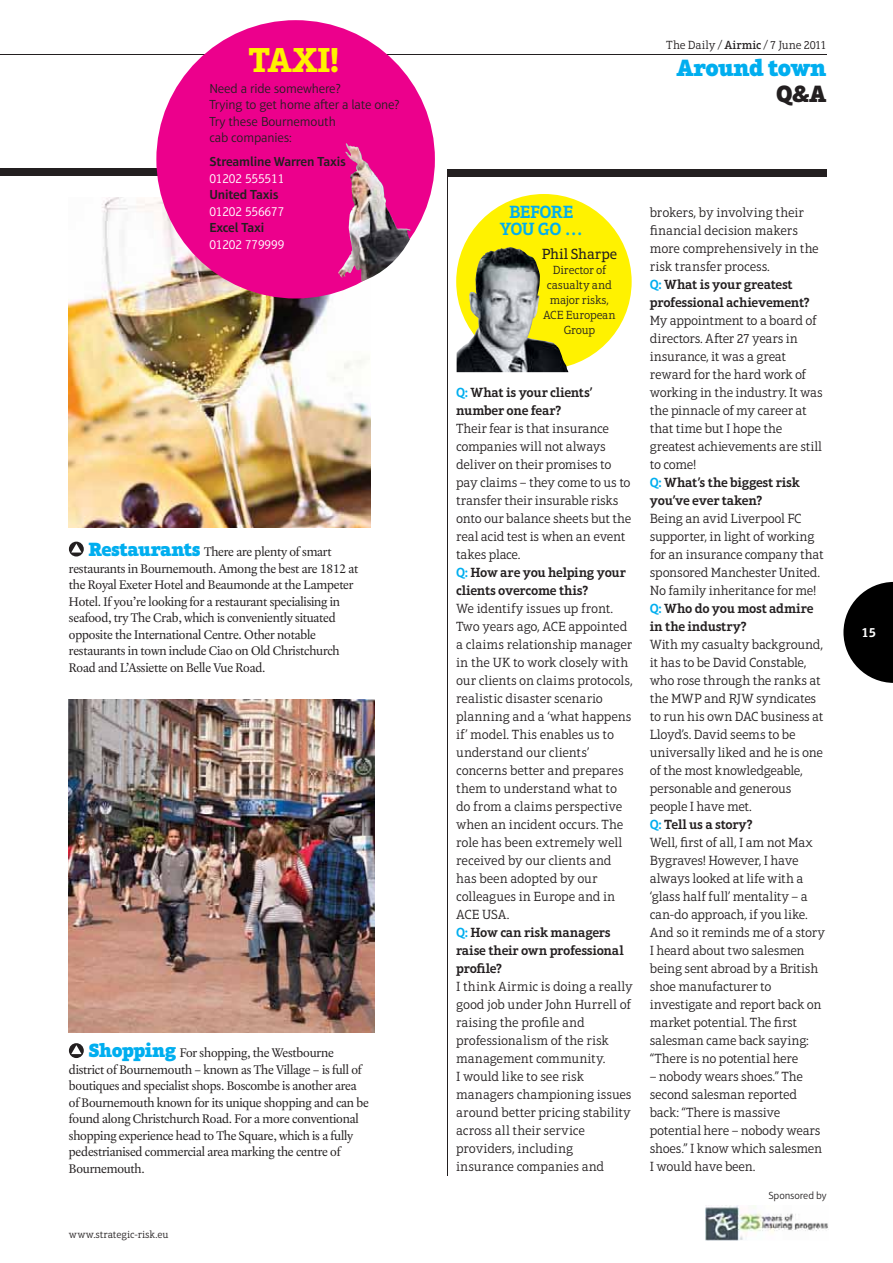
<style>
.page{position:relative;width:893px;height:1263px;background:#fff}
.page>*{position:absolute;margin:0;border:0;box-sizing:border-box;transform-origin:0 0}
.t1{font:700 35.25px "Aptifer Slab LT Pro";color:#fff200}
.t2{font:900 24px "Aptifer Slab LT Pro";letter-spacing:-.025em;color:#00aeef}
.t3{font:900 24px "Aptifer Slab LT Pro";color:#231f20}
.t4{font:600 18px/16.5px "Aptifer Slab LT Pro";letter-spacing:-.035em;color:#00aeef;text-align:center}
.t5{font:15px "Aptifer Slab LT Pro";letter-spacing:-.01em;color:#231f20}
.t6{font:300 13.5px/18px "Aptifer Slab LT Pro";letter-spacing:-.02em;color:#231f20}
.t7{font:600 13.5px/18px "Aptifer Slab LT Pro";letter-spacing:-.025em;color:#231f20}
.t8{font:600 13.5px "Aptifer Slab LT Pro";color:#fff}
.t9{font:13.35px/16.5px "Laurentian Std";letter-spacing:-.01em;color:#231f20}
.t10{font:300 13.35px/16.5px "Aptifer Sans LT Pro";letter-spacing:-.01em;color:#231f20}
.t11{font:600 13.35px "Aptifer Sans LT Pro";letter-spacing:-.01em;color:#231f20}
.t12{font:300 13.35px "Aptifer Sans LT Pro";letter-spacing:-.01em;color:#fff}
.t13{font:300 12px/15px "Aptifer Slab LT Pro";letter-spacing:-.015em;color:#231f20;text-align:center}
.t14{font:300 10.5px "Aptifer Slab LT Pro";letter-spacing:-.005em;color:#231f20}
.t15{font:300 10.5px "Aptifer Sans LT Pro";letter-spacing:-.015em;color:#231f20}
.s1{font-family:"Aptifer Slab LT Pro";font-weight:900;font-size:19.5px;color:#00aeef}
.s2{font-weight:500}
.s3{color:#00aeef}
.s4{font-weight:600;color:#00aeef}
.s5{font-weight:600}
</style>
<div class="page">
<hr style="left:1px;top:54px;width:825px;height:1px;background:#231f20">
<div style="left:1px;top:168px;width:373px;height:7px;background:#231f20"></div>
<img style="left:69px;top:197px;width:301px;height:330px">
<div style="left:156px;top:20px;width:279px;height:278px;background:#ec008c;border-radius:50%"></div>
<svg style="left:843px;top:582px;width:49px;height:101px"></svg>
<div style="left:456px;top:194px;width:175px;height:175px;background:#fff200;border-radius:50%"></div>
<div style="left:447px;top:169px;width:379px;height:7px;background:#231f20"></div>
<hr style="left:447px;top:169px;width:1px;height:1006px;background:#231f20">
<img style="left:69px;top:699px;width:305px;height:333px">
<svg style="left:69px;top:542px;width:15px;height:14px"></svg>
<svg style="left:71px;top:544px;width:10px;height:8px"></svg>
<svg style="left:69px;top:1043px;width:15px;height:15px"></svg>
<svg style="left:71px;top:1045px;width:10px;height:9px"></svg>
<img style="left:456px;top:247px;width:112px;height:125px">
<img style="left:338px;top:144px;width:73px;height:137px">
<img style="left:705px;top:1206px;width:123px;height:35px">
<h1 class="t1" style="left:248px;top:47px;width:93px">TAXI!</h1>
<p class="t10" style="left:209px;top:81px;width:192px">Need a ride somewhere?<br>Trying to get home a-er a late one?<br>Try these Bournemouth<br>cab companies:</p>
<p class="t11" style="left:209px;top:157px;width:138px">Streamline Warren Taxis</p>
<p class="t12" style="left:209px;top:173px;width:76px">01202 555511</p>
<p class="t11" style="left:209px;top:190px;width:71px">United Taxis</p>
<p class="t12" style="left:209px;top:206px;width:76px">01202 556677</p>
<p class="t11" style="left:209px;top:223px;width:56px">Excel Taxi</p>
<p class="t12" style="left:209px;top:239px;width:76px">01202 779999</p>
<p class="t9" style="left:69px;top:544px;width:291px;text-indent:20px"><span class="s1">Restaurants</span> There are plenty of smart restaurants in Bournemouth. Among the best are 1812 at the Royal Exeter Hotel and Beaumonde at the Lampeter Hotel. If you’re looking for a restaurant specialising in seafood, try The Crab, which is conveniently situated opposite the International Centre. Other notable restaurants in town include Ciao on Old Christchurch Road and L’Assiette on Belle Vue Road.</p>
<p class="t9" style="left:69px;top:1045px;width:301px;text-indent:19px"><span class="s1">Shopping</span> For shopping, the Westbourne district of Bournemouth – known as The Village – is full of boutiques and specialist shops. Boscombe is another area of Bournemouth known for its unique shopping and can be found along Christchurch Road. For a more conventional shopping experience head to The Square, which is a fully pedestrianised commercial area marking the centre of Bournemouth.</p>
<p class="t14" style="left:69px;top:1230px;width:101px">www.strategic-risk.eu</p>
<p class="t13" style="left:666px;top:39px;width:162px">The Daily / <span class="s2">Airmic</span> / 7 June 2011</p>
<h2 class="t2" style="left:676px;top:59px;width:151px">Around town</h2>
<h2 class="t3" style="left:775px;top:85px;width:52px">Q&amp;A</h2>
<h3 class="t4" style="left:499px;top:206px;width:85px">BEFORE<br>YOU GO …</h3>
<p class="t5" style="left:541px;top:248px;width:77px">Phil Sharpe</p>
<p class="t13" style="left:543px;top:264px;width:74px">Director of casualty and major risks,<br>ACE European<br>Group</p>
<p class="t7" style="left:456px;top:385px;width:138px"><span class="s3">Q:</span> What is your clients’ number one fear?</p>
<p class="t6" style="left:456px;top:421px;width:177px">Their fear is that insurance companies will not always deliver on their promises to pay claims – they come to us to transfer their insurable risks onto our balance sheets but the real acid test is when an event takes place.<br><span class="s4">Q:</span> <span class="s5">How are you helping your clients overcome this?</span></p>
<p class="t6" style="left:456px;top:601px;width:178px">We identify issues up front.<br>Two years ago, ACE appointed a claims relationship manager in the UK to work closely with our clients on claims protocols, realistic disaster scenario planning and a ‘what happens if’ model. This enables us to understand our clients’ concerns better and prepares them to understand what to do from a claims perspective when an incident occurs. The role has been extremely well received by our clients and has been adopted by our colleagues in Europe and in<br>ACE USA.<br><span class="s4">Q:</span> <span class="s5">How can risk managers raise their own professional profile?</span></p>
<p class="t6" style="left:456px;top:979px;width:178px">I think Airmic is doing a really good job under John Hurrell of raising the profile and professionalism of the risk management community.<br>I would like to see risk managers championing issues around better pricing stability across all their service providers, including insurance companies and</p>
<p class="t6" style="left:649px;top:205px;width:170px">brokers, by involving their financial decision makers more comprehensively in the risk transfer process.<br><span class="s4">Q:</span> <span class="s5">What is your greatest professional achievement?</span></p>
<p class="t6" style="left:649px;top:313px;width:174px">My appointment to a board of directors. A-er 27 years in insurance, it was a great reward for the hard work of working in the industry. It was the pinnacle of my career at that time but I hope the greatest achievements are still to come!<br><span class="s4">Q:</span> <span class="s5">What’s the biggest risk you’ve ever taken?</span></p>
<p class="t6" style="left:649px;top:511px;width:175px">Being an avid Liverpool FC supporter, in light of working for an insurance company that sponsored Manchester United.<br>No family inheritance for me!<br><span class="s4">Q:</span> <span class="s5">Who do you most admire in the industry?</span></p>
<p class="t6" style="left:649px;top:637px;width:176px">With my casualty background, it has to be David Constable, who rose through the ranks at the MWP and RJW syndicates to run his own DAC business at<br>Lloyd’s. David seems to be universally liked and he is one of the most knowledgeable, personable and generous people I have met.<br><span class="s4">Q:</span> <span class="s5">Tell us a story?<br></span>Well, first of all, I am not Max<br>Bygraves! However, I have always looked at life with a ‘glass half full’ mentality – a can-do approach, if you like.<br>And so it reminds me of a story<br>I heard about two salesmen being sent abroad by a British shoe manufacturer to investigate and report back on market potential. The first salesman came back saying: “There is no potential here</p>
<p class="t6" style="left:649px;top:1069px;width:174px">– nobody wears shoes.” The second salesman reported back: “There is massive potential here – nobody wears shoes.” I know which salesmen<br>I would have been.</p>
<p class="t15" style="left:768px;top:1192px;width:60px">Sponsored by</p>
<p class="t8" style="left:861px;top:628px;width:16px">15</p>
</div>
